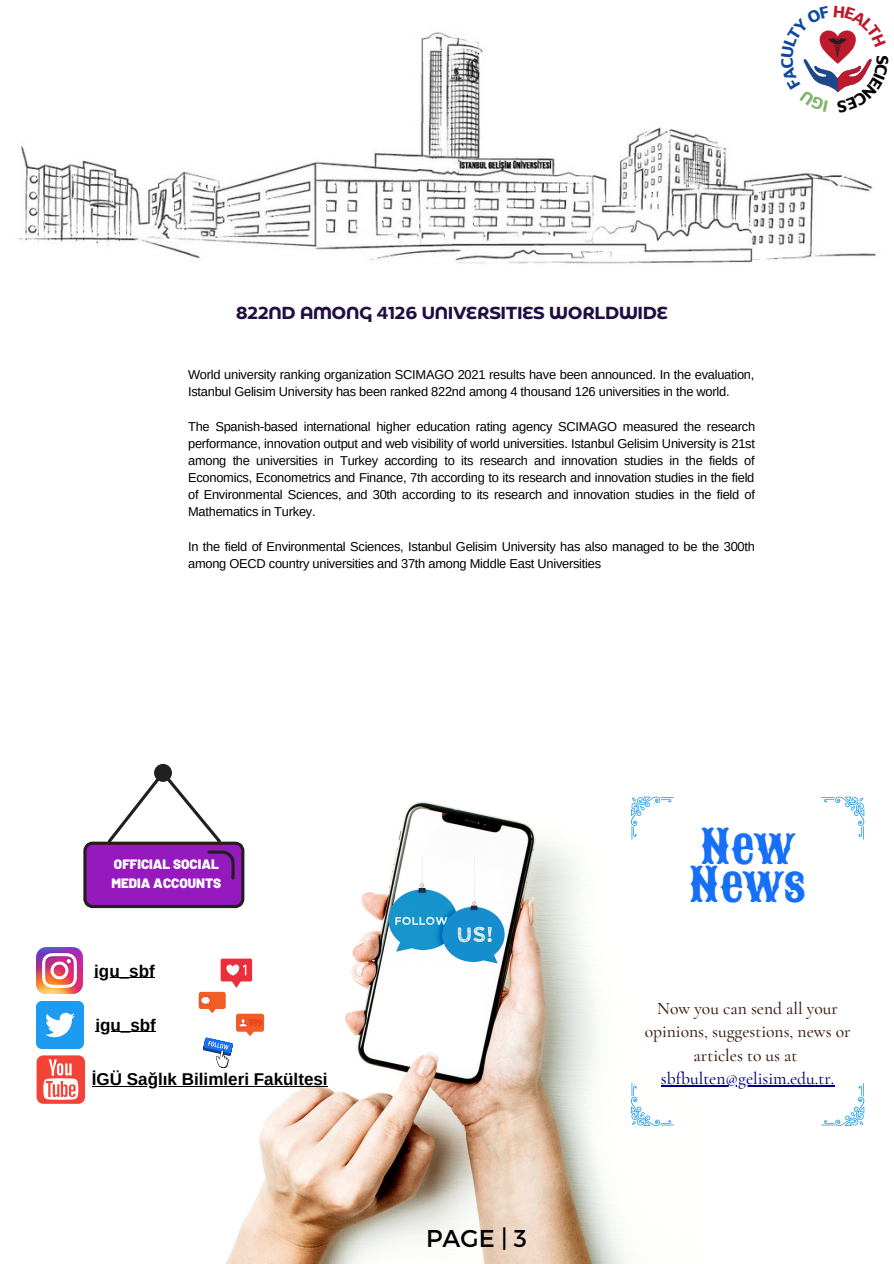
<style>
.page{position:relative;width:894px;height:1264px;background:#fff}
.page>*{position:absolute;margin:0;border:0;box-sizing:border-box;transform-origin:0 0}
.t1{font:46.5px/38.2px "Sancreek";color:#1670f7}
.t2{font:24.3px "Montserrat";color:#000}
.t3{font:500 17.55px/23.7px "Cormorant Garamond";color:#391910;text-align:center}
.t4{font:500 17.55px "Cormorant Garamond";color:#000080}
.t5{font:700 17.4px "Eastman Roman Alt";letter-spacing:-.02em;color:#210d41}
.t6{font:700 17.1px "Arimo";color:#000}
.t7{font:900 13.5px/18.8px "Barlow";color:#fff}
.t8{font:12.9px/17.1px "Arimo";letter-spacing:-.02em;color:#000}
</style>
<div class="page">
<img style="left:36px;top:763px;width:665px;height:500px">
<img style="left:37px;top:947px;width:46px;height:46px">
<img style="left:37px;top:1001px;width:47px;height:47px">
<div style="left:37px;top:1055px;width:48px;height:48px;background:#f44336;border-radius:7px"></div>
<svg style="left:43px;top:1059px;width:35px;height:40px"></svg>
<svg style="left:83px;top:771px;width:161px;height:137px"></svg>
<div style="left:154px;top:764px;width:18px;height:18px;background:#231f20;border-radius:50%"></div>
<div style="left:199px;top:991px;width:27px;height:17px;background:#f25c25;border-radius:2px"></div>
<div style="left:236px;top:1013px;width:28px;height:18px;background:#f25c25;border-radius:3px"></div>
<svg style="left:201px;top:996px;width:61px;height:73px"></svg>
<div style="left:220px;top:958px;width:32px;height:23px;background:#eb2e3c;border-radius:2px"></div>
<svg style="left:226px;top:964px;width:20px;height:23px"></svg>
<img style="left:382px;top:856px;width:127px;height:127px">
<img style="left:17px;top:32px;width:859px;height:232px">
<hr style="left:94px;top:977px;width:61px;height:1px;background:#000">
<hr style="left:95px;top:1031px;width:61px;height:1px;background:#000">
<hr style="left:92px;top:1086px;width:235px;height:1px;background:#000">
<hr style="left:631px;top:858px;width:1px;height:207px;background:#fff">
<svg style="left:630px;top:796px;width:68px;height:51px"></svg>
<svg style="left:821px;top:796px;width:43px;height:44px"></svg>
<svg style="left:796px;top:1083px;width:68px;height:42px"></svg>
<svg style="left:630px;top:1074px;width:68px;height:51px"></svg>
<hr style="left:660px;top:1085px;width:174px;height:1px;background:#000080">
<svg style="left:780px;top:30px;width:96px;height:83px"></svg>
<p class="t5" style="left:236px;top:306px;width:433px">822ND AMONG 4126 UNIVERSITIES WORLDWIDE</p>
<p class="t8" style="left:188px;top:366px;width:567px">World university ranking organization SCIMAGO 2021 results have been announced. In the evaluation,<br>Istanbul Gelisim University has been ranked 822nd among 4 thousand 126 universities in the world.</p>
<p class="t8" style="left:188px;top:418px;width:568px;text-align:justify">The Spanish-based international higher education rating agency SCIMAGO measured the research performance, innovation output and web visibility of world universities. Istanbul Gelisim University is 21st among the universities in Turkey according to its research and innovation studies in the fields of Economics, Econometrics and Finance, 7th according to its research and innovation studies in the field of Environmental Sciences, and 30th according to its research and innovation studies in the field of Mathematics in Turkey.</p>
<p class="t8" style="left:188px;top:537px;width:568px">In the field of Environmental Sciences, Istanbul Gelisim University has also managed to be the 300th among OECD country universities and 37th among Middle East Universities</p>
<p class="t7" style="left:111px;top:854px;width:111px">OFFICIAL SOCIAL<br>MEDIA ACCOUNTS</p>
<p class="t6" style="left:94px;top:961px;width:62px">igu_sbf</p>
<p class="t6" style="left:95px;top:1015px;width:62px">igu_sbf</p>
<p class="t6" style="left:92px;top:1069px;width:237px">İGÜ Sağlık Bilimleri Fakültesi</p>
<p class="t2" style="left:426px;top:1222px;width:102px">PAGE | 3</p>
<p class="t1" style="left:689px;top:828px;width:118px">New<br>News</p>
<p class="t3" style="left:644px;top:996px;width:207px">Now you can send all your opinions, suggestions, news or articles to us at</p>
<p class="t4" style="left:660px;top:1068px;width:175px">sbfbulten@gelisim.edu.tr.</p>
</div>
